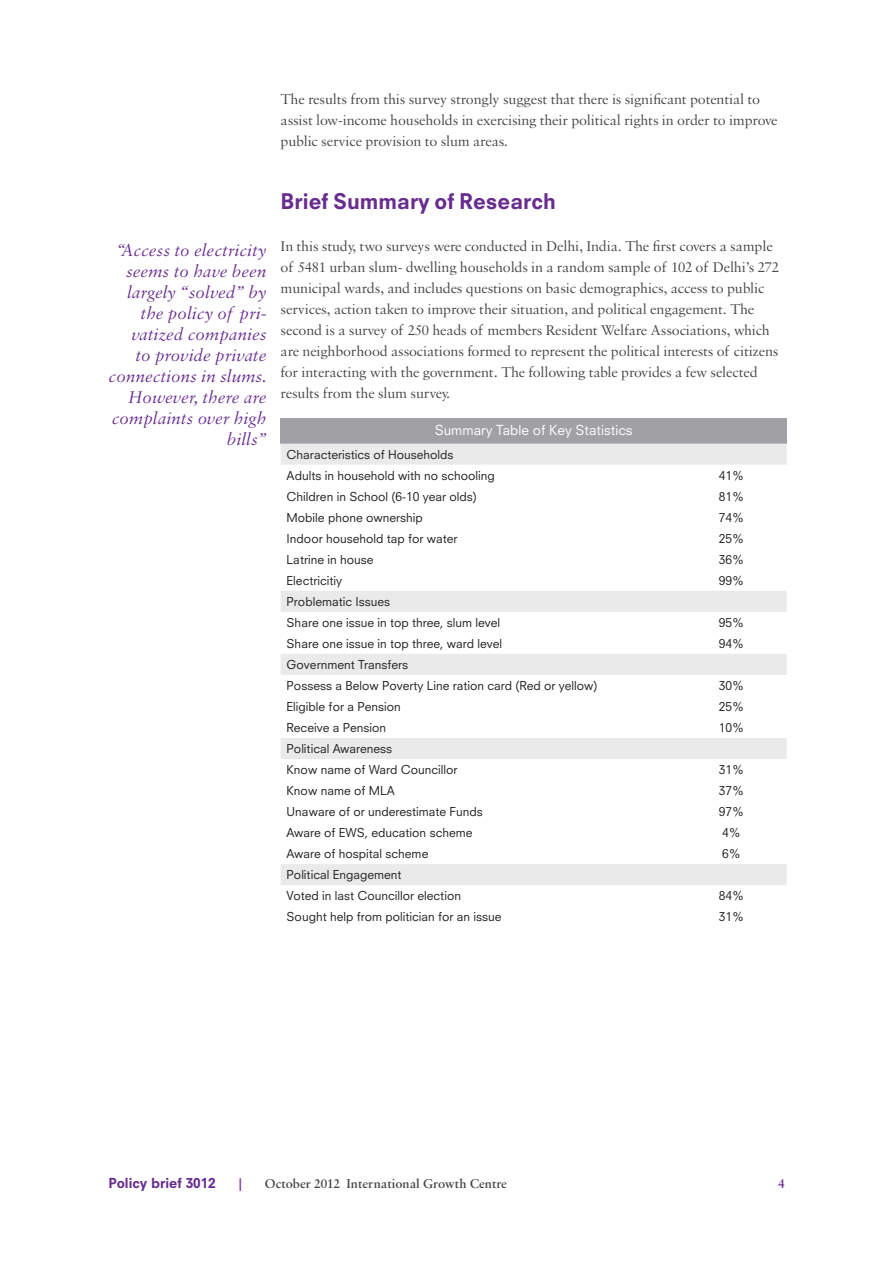
<style>
.page{position:relative;width:893px;height:1263px;background:#fff}
.page>*{position:absolute;margin:0;border:0;box-sizing:border-box;transform-origin:0 0}
.t1{font:800 21px "Neuzeit SLT Std";color:#672c8e}
.t2{font:italic 18px/21px "Sabon MT Std";color:#672c8e;text-align:right}
.t3{font:15px/21px "Sabon MT Std";letter-spacing:-.01em;color:#454647}
.t4{font:600 13.5px "Sabon MT Std";color:#454647}
.t5{font:13.5px "Neuzeit SLT Std";color:#fff}
.t6{font:800 13.5px "Neuzeit SLT Std";color:#672c8e}
.t7{font:600 13.5px "Sabon MT Std";color:#672c8e}
.t8{font:12px/21px "Neuzeit SLT Std";color:#231f20}
</style>
<div class="page">
<div style="left:281px;top:418px;width:506px;height:26px;background:#a1a1a5"></div>
<svg style="left:281px;top:444px;width:506px;height:441px"></svg>
<p class="t3" style="left:281px;top:88px;width:498px">The results from this survey strongly suggest that there is significant potential to assist low-income households in exercising their political rights in order to improve public service provision to slum areas.</p>
<p class="t2" style="left:109px;top:239px;width:159px">“Access to electricity seems to have been largely “solved” by the policy of pri&shy;vatized companies<br>to provide private connections in slums.<br>However, there are complaints over high bills”</p>
<h1 class="t1" style="left:281px;top:188px;width:277px">Brief Summary of Research</h1>
<p class="t3" style="left:281px;top:235px;width:500px">In this study, two surveys were conducted in Delhi, India. The first covers a sample of 5481 urban slum- dwelling households in a random sample of 102 of Delhi’s 272 municipal wards, and includes questions on basic demographics, access to public services, action taken to improve their situation, and political engagement. The second is a survey of 250 heads of members Resident Welfare Associations, which are neighborhood associations formed to represent the political interests of citizens for interacting with the government. The following table provides a few selected results from the slum survey.</p>
<p class="t5" style="left:435px;top:421px;width:199px">Summary Table of Key Statistics</p>
<p class="t8" style="left:287px;top:444px;width:210px">Characteristics of Households<br>Adults in household with no schooling</p>
<p class="t8" style="left:719px;top:465px;width:27px">41%</p>
<p class="t8" style="left:287px;top:486px;width:192px">Children in School (6-10 year olds)</p>
<p class="t8" style="left:719px;top:486px;width:27px">81%</p>
<p class="t8" style="left:287px;top:507px;width:138px">Mobile phone ownership</p>
<p class="t8" style="left:719px;top:507px;width:27px">74%</p>
<p class="t8" style="left:287px;top:528px;width:172px">Indoor household tap for water</p>
<p class="t8" style="left:719px;top:528px;width:27px">25%</p>
<p class="t8" style="left:287px;top:549px;width:88px">Latrine in house</p>
<p class="t8" style="left:719px;top:549px;width:27px">36%</p>
<p class="t8" style="left:287px;top:570px;width:57px">Electricitiy</p>
<p class="t8" style="left:719px;top:570px;width:27px">99%</p>
<p class="t8" style="left:287px;top:591px;width:215px">Problematic Issues<br>Share one issue in top three, slum level</p>
<p class="t8" style="left:719px;top:612px;width:27px">95%</p>
<p class="t8" style="left:287px;top:633px;width:217px">Share one issue in top three, ward level</p>
<p class="t8" style="left:719px;top:633px;width:27px">94%</p>
<p class="t8" style="left:287px;top:654px;width:312px">Government Transfers<br>Possess a Below Poverty Line ration card (Red or yellow)</p>
<p class="t8" style="left:719px;top:675px;width:27px">30%</p>
<p class="t8" style="left:287px;top:696px;width:116px">Eligible for a Pension</p>
<p class="t8" style="left:719px;top:696px;width:27px">25%</p>
<p class="t8" style="left:287px;top:717px;width:101px">Receive a Pension</p>
<p class="t8" style="left:719px;top:717px;width:27px">10%</p>
<p class="t8" style="left:287px;top:738px;width:172px">Political Awareness<br>Know name of Ward Councillor</p>
<p class="t8" style="left:719px;top:759px;width:27px">31%</p>
<p class="t8" style="left:287px;top:780px;width:110px">Know name of MLA</p>
<p class="t8" style="left:719px;top:780px;width:27px">37%</p>
<p class="t8" style="left:287px;top:801px;width:198px">Unaware of or underestimate Funds</p>
<p class="t8" style="left:719px;top:801px;width:27px">97%</p>
<p class="t8" style="left:287px;top:822px;width:187px">Aware of EWS, education scheme</p>
<p class="t8" style="left:722px;top:822px;width:20px">4%</p>
<p class="t8" style="left:287px;top:843px;width:143px">Aware of hospital scheme</p>
<p class="t8" style="left:722px;top:843px;width:20px">6%</p>
<p class="t8" style="left:287px;top:864px;width:176px">Political Engagement<br>Voted in last Councillor election</p>
<p class="t8" style="left:719px;top:885px;width:27px">84%</p>
<p class="t8" style="left:287px;top:906px;width:216px">Sought help from politician for an issue</p>
<p class="t8" style="left:719px;top:906px;width:27px">31%</p>
<p class="t6" style="left:108px;top:1175px;width:109px">Policy brief 3012</p>
<p class="t7" style="left:238px;top:1176px;width:5px">|</p>
<p class="t4" style="left:265px;top:1176px;width:244px">October 2012 International Growth Centre</p>
<p class="t7" style="left:778px;top:1176px;width:8px">4</p>
</div>
